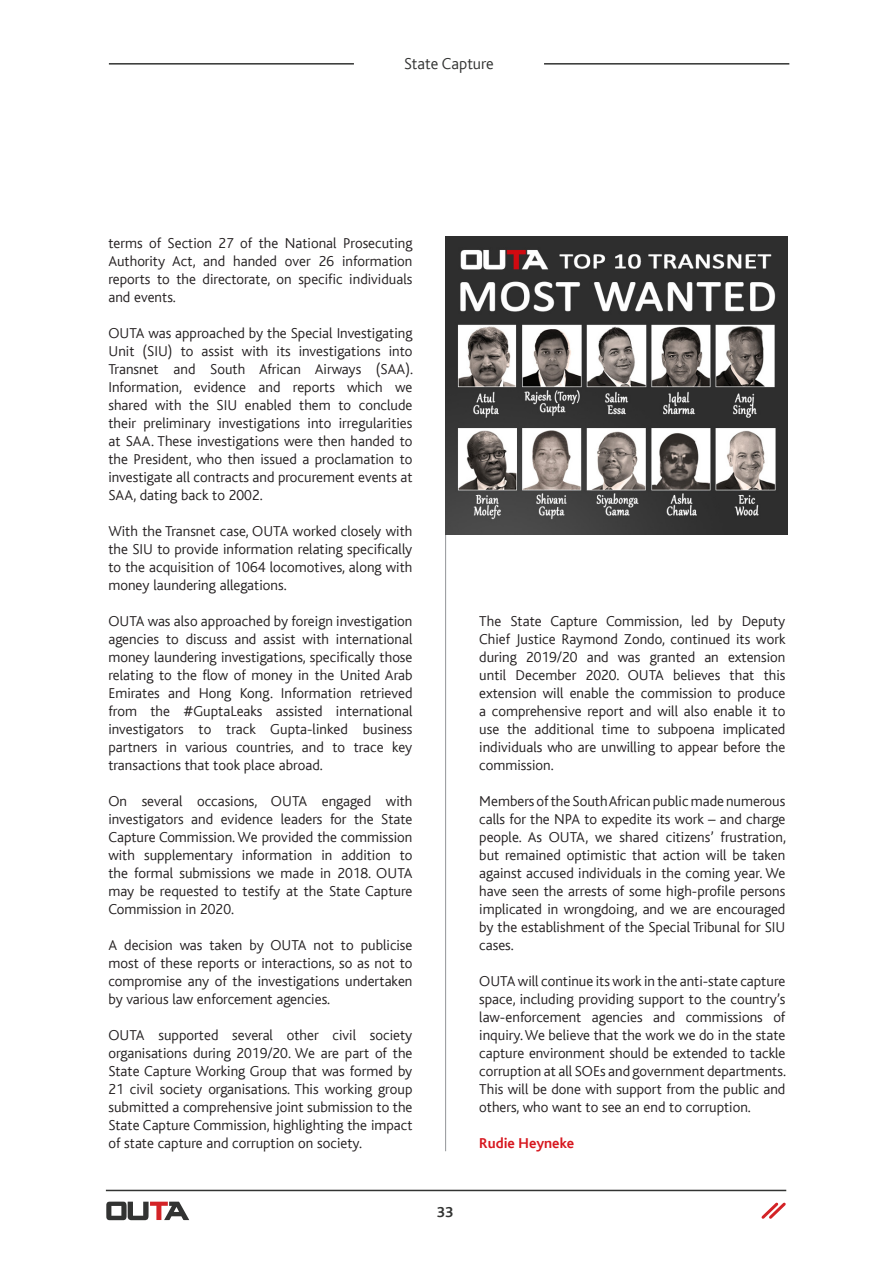
<style>
.page{position:relative;width:893px;height:1263px;background:#fff}
.page>*{position:absolute;margin:0;border:0;box-sizing:border-box;transform-origin:0 0}
.t1{font:300 16.5px "Sasol Bliss";color:#323332}
.t2{font:300 15px/18px "Sasol Bliss";color:#231f20;text-align:justify}
.t3{font:700 15px "Sasol Bliss";color:#d7171f}
.t4{font:700 15px "Sasol Bliss";color:#323332}
</style>
<div class="page">
<hr style="left:106px;top:1190px;width:680px;height:1px;background:#323332">
<svg style="left:106px;top:1201px;width:83px;height:19px"></svg>
<svg style="left:761px;top:1202px;width:25px;height:17px"></svg>
<hr style="left:109px;top:63px;width:245px;height:2px;background:#323332">
<hr style="left:544px;top:63px;width:245px;height:2px;background:#323332">
<hr style="left:445px;top:237px;width:1px;height:914px;background:#939598">
<img style="left:446px;top:236px;width:341px;height:298px">
<p class="t1" style="left:404px;top:55px;width:91px">State Capture</p>
<p class="t2" style="left:108px;top:234px;width:306px">terms of Section 27 of the National Prosecuting Authority Act, and handed over 26 information reports to the directorate, on specific individuals and events.</p>
<p class="t2" style="left:108px;top:324px;width:306px">OUTA was approached by the Special Investigating Unit (SIU) to assist with its investigations into Transnet and South African Airways (SAA).<br>Information, evidence and reports which we shared with the SIU enabled them to conclude their preliminary investigations into irregularities at SAA. These investigations were then handed to the President, who then issued a proclamation to investigate all contracts and procurement events at SAA, dating back to 2002.</p>
<p class="t2" style="left:108px;top:522px;width:306px">With the Transnet case, OUTA worked closely with the SIU to provide information relating specifically to the acquisition of 1064 locomotives, along with money laundering allegations.</p>
<p class="t2" style="left:108px;top:612px;width:306px">OUTA was also approached by foreign investigation agencies to discuss and assist with international money laundering investigations, specifically those relating to the flow of money in the United Arab Emirates and Hong Kong. Information retrieved from the #GuptaLeaks assisted international investigators to track Gupta-linked business partners in various countries, and to trace key transactions that took place abroad.</p>
<p class="t2" style="left:108px;top:792px;width:306px">On several occasions, OUTA engaged with investigators and evidence leaders for the State Capture Commission. We provided the commission with supplementary information in addition to the formal submissions we made in 2018. OUTA may be requested to testify at the State Capture Commission in 2020.</p>
<p class="t2" style="left:108px;top:936px;width:306px">A decision was taken by OUTA not to publicise most of these reports or interactions, so as not to compromise any of the investigations undertaken by various law enforcement agencies.</p>
<p class="t2" style="left:108px;top:1026px;width:306px">OUTA supported several other civil society organisations during 2019/20. We are part of the State Capture Working Group that was formed by 21 civil society organisations. This working group submitted a comprehensive joint submission to the State Capture Commission, highlighting the impact of state capture and corruption on society.</p>
<p class="t4" style="left:437px;top:1204px;width:18px">33</p>
<p class="t2" style="left:479px;top:612px;width:308px">The State Capture Commission, led by Deputy Chief Justice Raymond Zondo, continued its work during 2019/20 and was granted an extension until December 2020. OUTA believes that this extension will enable the commission to produce a comprehensive report and will also enable it to use the additional time to subpoena implicated individuals who are unwilling to appear before the commission.</p>
<p class="t2" style="left:479px;top:792px;width:308px">Members of the South African public made numerous calls for the NPA to expedite its work – and charge people. As OUTA, we shared citizens’ frustration, but remained optimistic that action will be taken against accused individuals in the coming year. We have seen the arrests of some high-profile persons implicated in wrongdoing, and we are encouraged by the establishment of the Special Tribunal for SIU cases.</p>
<p class="t2" style="left:479px;top:972px;width:308px">OUTA will continue its work in the anti-state capture space, including providing support to the country’s law-enforcement agencies and commissions of inquiry. We believe that the work we do in the state capture environment should be extended to tackle corruption at all SOEs and government departments.<br>This will be done with support from the public and others, who want to see an end to corruption.</p>
<p class="t3" style="left:479px;top:1135px;width:96px">Rudie Heyneke</p>
</div>
